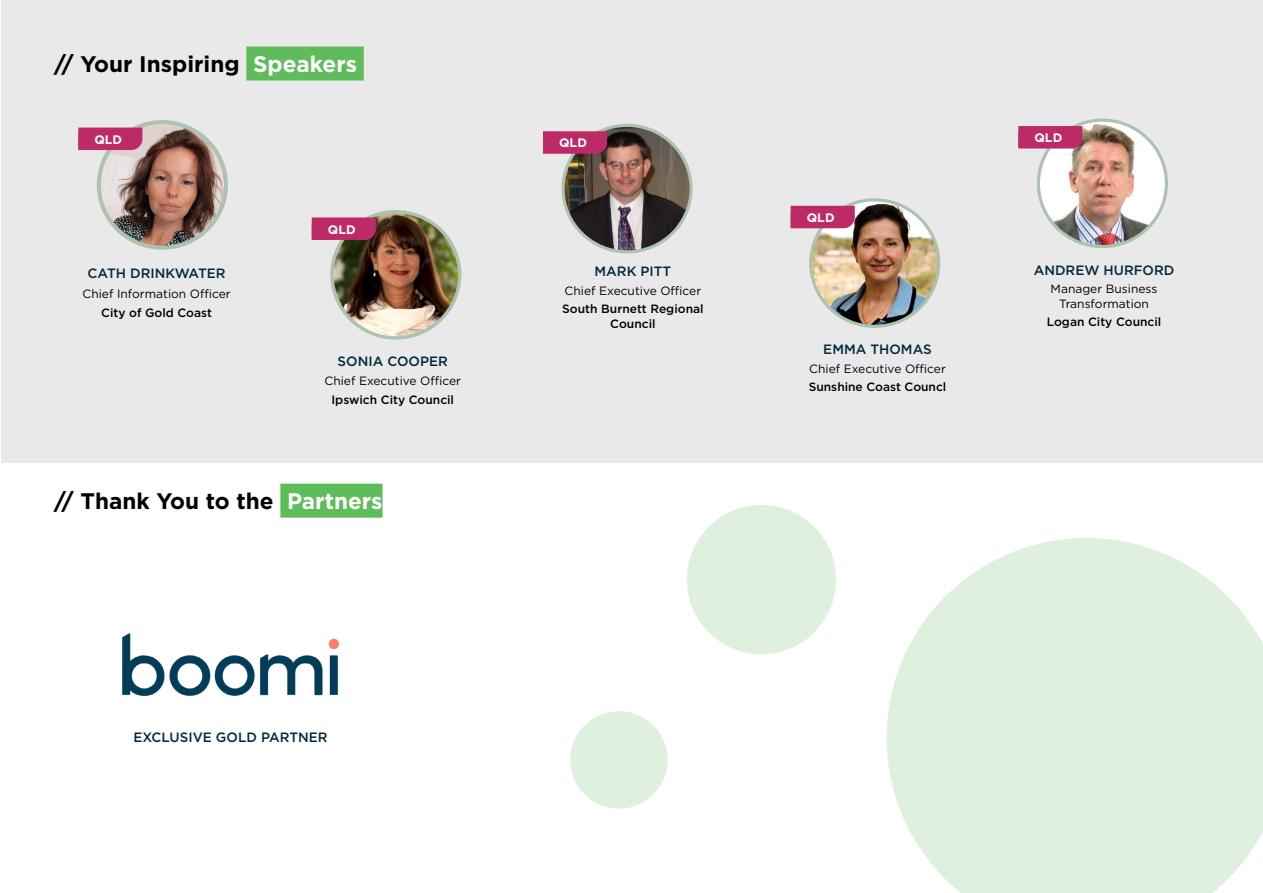
<style>
.page{position:relative;width:1263px;height:893px;background:#fff}
.page>*{position:absolute;margin:0;border:0;box-sizing:border-box;transform-origin:0 0}
.t1{font:700 22.5px "Gotham";color:#000}
.t2{font:500 13.5px "Gotham";color:#002a3d}
.t3{font:700 12.3px "Gotham";letter-spacing:.01em;color:#fff}
.t4{font:12px/14.4px "Gotham";color:#000;text-align:center}
.t5{font:500 12px/14.4px "Gotham";color:#000;text-align:center}
.s1{color:#fff}
</style>
<div class="page">
<svg style="left:887px;top:538px;width:376px;height:355px;background:#e3f2e2"></svg>
<div style="left:687px;top:505px;width:149px;height:149px;background:#dff1de;border-radius:50%"></div>
<div style="left:570px;top:711px;width:98px;height:98px;background:#dff1de;border-radius:50%"></div>
<div style="left:1px;top:0;width:1262px;height:462px;background:#e9e9ea"></div>
<div style="left:246px;top:46px;width:118px;height:35px;background:#5fbc5b"></div>
<img style="left:78px;top:122px;width:148px;height:126px">
<img style="left:334px;top:212px;width:126px;height:124px">
<div style="left:330px;top:210px;width:131px;height:130px;border:3px solid #adc2af;border-radius:50%"></div>
<svg style="left:312px;top:217px;width:64px;height:23px"></svg>
<img style="left:565px;top:125px;width:124px;height:127px">
<div style="left:561px;top:124px;width:132px;height:129px;border:3px solid #adc2af;border-radius:50%"></div>
<svg style="left:543px;top:131px;width:64px;height:23px"></svg>
<img style="left:811px;top:203px;width:128px;height:123px">
<div style="left:809px;top:198px;width:131px;height:130px;border:3px solid #adc2af;border-radius:50%"></div>
<svg style="left:791px;top:206px;width:64px;height:22px"></svg>
<img style="left:1038px;top:121px;width:127px;height:126px">
<div style="left:1037px;top:119px;width:131px;height:129px;border:3px solid #adc2af;border-radius:50%"></div>
<svg style="left:1018px;top:126px;width:64px;height:23px"></svg>
<div style="left:280px;top:484px;width:102px;height:34px;background:#5fbc5b"></div>
<img style="left:122px;top:633px;width:217px;height:63px">
<h1 class="t1" style="left:54px;top:49px;width:305px">// Your Inspiring <span class="s1">Speakers</span></h1>
<p class="t3" style="left:94px;top:131px;width:29px">QLD</p>
<p class="t2" style="left:88px;top:264px;width:139px">CATH DRINKWATER</p>
<p class="t4" style="left:83px;top:287px;width:150px">Chief Information Officer</p>
<p class="t5" style="left:101px;top:306px;width:112px">City of Gold Coast</p>
<p class="t3" style="left:328px;top:221px;width:29px">QLD</p>
<p class="t2" style="left:338px;top:352px;width:112px">SONIA COOPER</p>
<p class="t4" style="left:324px;top:373px;width:138px">Chief Executive Officer</p>
<p class="t5" style="left:331px;top:392px;width:124px">Ipswich City Council</p>
<h1 class="t1" style="left:54px;top:486px;width:330px">// Thank You to the <span class="s1">Partners</span></h1>
<p class="t2" style="left:133px;top:728px;width:196px">EXCLUSIVE GOLD PARTNER</p>
<p class="t3" style="left:559px;top:135px;width:29px">QLD</p>
<p class="t2" style="left:594px;top:263px;width:78px">MARK PITT</p>
<p class="t4" style="left:565px;top:283px;width:138px">Chief Executive Officer</p>
<p class="t5" style="left:562px;top:302px;width:143px">South Burnett Regional<br>Council</p>
<p class="t3" style="left:807px;top:209px;width:29px">QLD</p>
<p class="t2" style="left:823px;top:340px;width:110px">EMMA THOMAS</p>
<p class="t4" style="left:809px;top:361px;width:138px">Chief Executive Officer</p>
<p class="t5" style="left:809px;top:380px;width:139px">Sunshine Coast Councl</p>
<p class="t3" style="left:1034px;top:130px;width:29px">QLD</p>
<p class="t2" style="left:1034px;top:261px;width:142px">ANDREW HURFORD</p>
<p class="t4" style="left:1051px;top:282px;width:108px">Manager Business<br>Transformation</p>
<p class="t5" style="left:1047px;top:315px;width:116px">Logan City Council</p>
</div>
